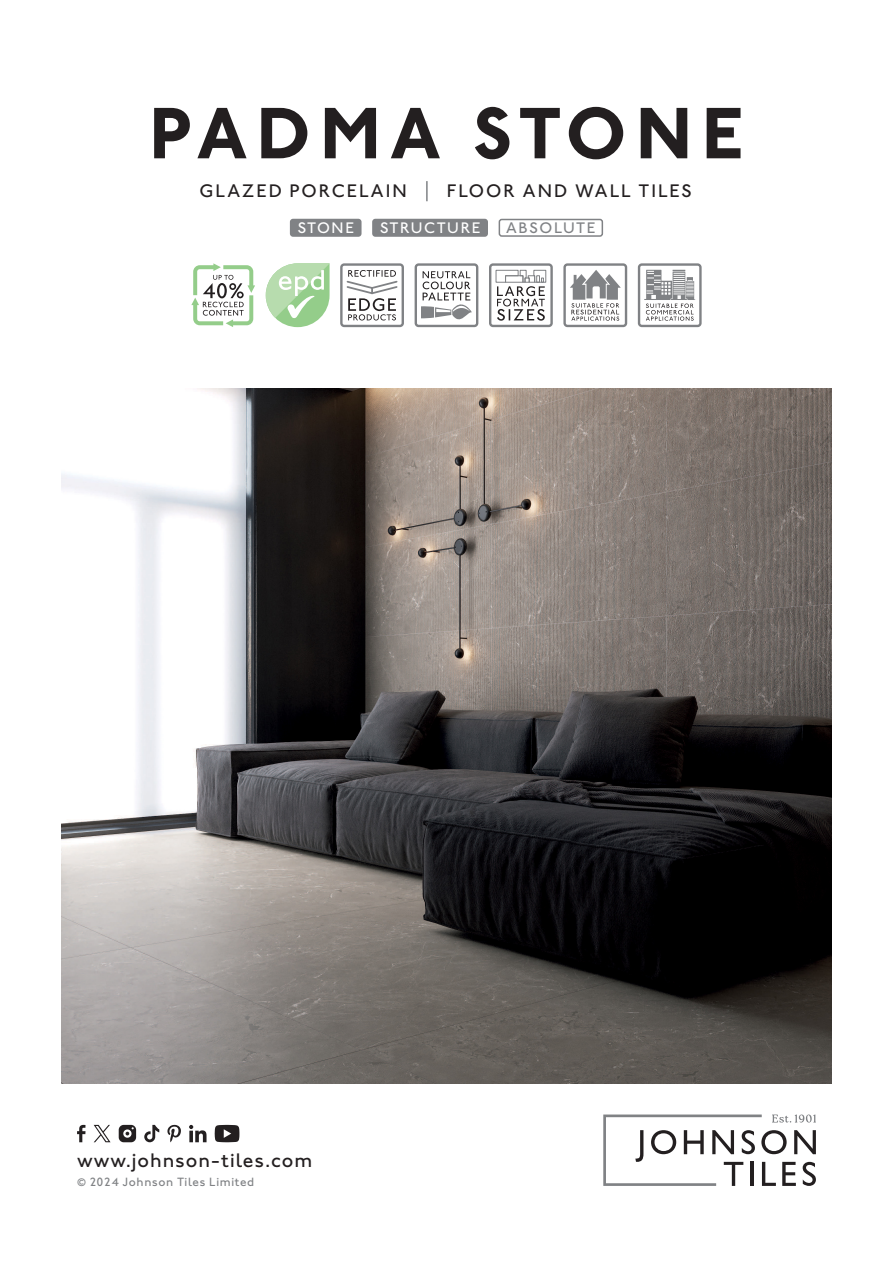
<style>
.page{position:relative;width:893px;height:1263px;background:#fff}
.page>*{position:absolute;margin:0;border:0;box-sizing:border-box;transform-origin:0 0}
.t1{font:700 75px "Johnston ITC Std";letter-spacing:.11em;color:#231f20}
.t2{font:500 20.25px "Johnston ITC Std";letter-spacing:.05em;color:#231f20}
.t3{font:500 18.75px "Johnston ITC Std";letter-spacing:.11em;color:#231f20}
.t4{font:500 15.75px "Johnston ITC Std";letter-spacing:.095em;color:#fff}
.t5{font:500 15.75px "Johnston ITC Std";letter-spacing:.1em;color:#808285}
.t6{font:500 12.3px "Johnston ITC Std";letter-spacing:.05em;color:#808285}
</style>
<div class="page">
<svg style="left:603px;top:1114px;width:213px;height:72px"></svg>
<svg style="left:77px;top:1125px;width:9px;height:17px"></svg>
<svg style="left:167px;top:1125px;width:14px;height:17px"></svg>
<svg style="left:189px;top:1125px;width:18px;height:17px"></svg>
<svg style="left:215px;top:1125px;width:24px;height:17px"></svg>
<svg style="left:119px;top:1125px;width:17px;height:17px"></svg>
<svg style="left:144px;top:1125px;width:15px;height:17px"></svg>
<svg style="left:94px;top:1125px;width:17px;height:17px"></svg>
<hr style="left:426px;top:181px;width:2px;height:20px;background:#808285">
<div style="left:372px;top:219px;width:116px;height:18px;background:#808285;border-radius:3px"></div>
<div style="left:499px;top:219px;width:104px;height:18px;border:2px solid #808285;border-radius:2px"></div>
<div style="left:563px;top:263px;width:64px;height:64px;border:2px solid #808285;border-radius:3px"></div>
<svg style="left:570px;top:270px;width:51px;height:51px"></svg>
<div style="left:638px;top:263px;width:64px;height:64px;border:2px solid #808285;border-radius:3px"></div>
<svg style="left:644px;top:270px;width:51px;height:51px"></svg>
<svg style="left:266px;top:263px;width:64px;height:64px"></svg>
<svg style="left:191px;top:263px;width:64px;height:64px"></svg>
<div style="left:415px;top:263px;width:63px;height:64px;border:2px solid #808285;border-radius:3px"></div>
<svg style="left:421px;top:271px;width:51px;height:56px"></svg>
<div style="left:489px;top:263px;width:64px;height:64px;border:2px solid #808285;border-radius:3px"></div>
<svg style="left:495px;top:269px;width:52px;height:52px"></svg>
<div style="left:340px;top:263px;width:64px;height:64px;border:2px solid #808285;border-radius:3px"></div>
<svg style="left:346px;top:270px;width:52px;height:50px"></svg>
<img style="left:62px;top:389px;width:769px;height:695px">
<div style="left:290px;top:219px;width:72px;height:18px;background:#808285;border-radius:3px"></div>
<p class="t1" style="left:149px;top:88px;width:597px">PADMA STONE</p>
<p class="t3" style="left:199px;top:180px;width:209px">GLAZED PORCELAIN</p>
<p class="t3" style="left:447px;top:180px;width:246px">FLOOR AND WALL TILES</p>
<p class="t4" style="left:297px;top:218px;width:58px">STONE</p>
<p class="t4" style="left:380px;top:218px;width:102px">STRUCTURE</p>
<p class="t5" style="left:506px;top:218px;width:91px">ABSOLUTE</p>
<p class="t2" style="left:77px;top:1148px;width:237px">www.johnson-tiles.com</p>
<p class="t6" style="left:77px;top:1174px;width:179px">© 2024 Johnson Tiles Limited</p>
</div>
